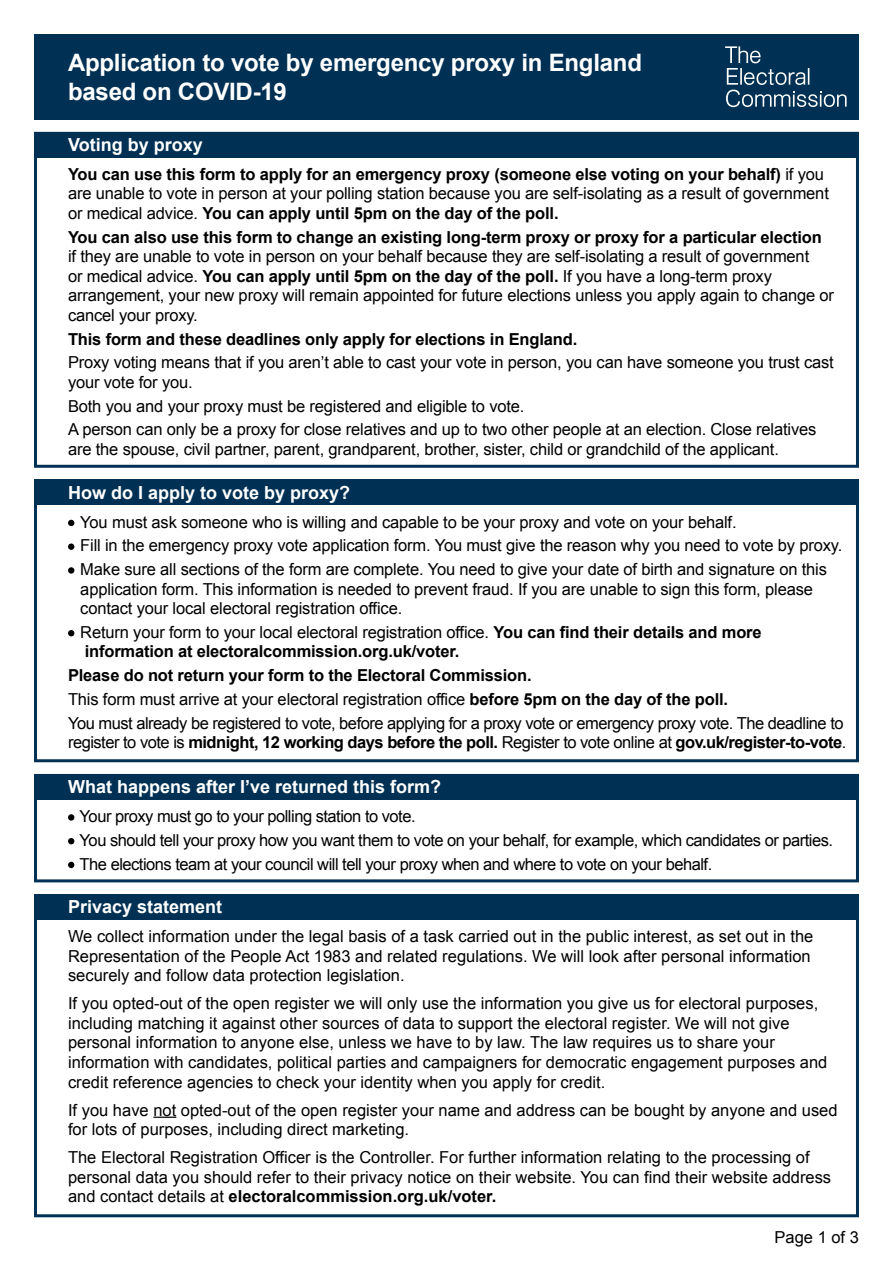
<style>
.page{position:relative;width:893px;height:1263px;background:#fff}
.page>*{position:absolute;margin:0;border:0;box-sizing:border-box;transform-origin:0 0}
.t1{font:700 24px/28.8px "Arial";letter-spacing:-.01em;color:#fff}
.t2{font:700 18px "Arial";color:#fff}
.t3{font:16.5px/19.5px "Arial";letter-spacing:-.01em;color:#000}
.t4{font:16.5px/23.7px "Arial";letter-spacing:-.03em;color:#000}
.t5{font:700 16.5px/19.5px "Arial";letter-spacing:-.01em;color:#000}
.t6{font:700 16.5px "Arial";letter-spacing:-.03em;color:#000}
.s1{font-weight:700}
.s2{font-weight:400}
</style>
<div class="page">
<div style="left:34px;top:34px;width:825px;height:85px;background:#003154"></div>
<div style="left:34px;top:132px;width:825px;height:25px;background:#003154"></div>
<div style="left:34px;top:894px;width:825px;height:323px;border:3px solid #003154"></div>
<div style="left:34px;top:774px;width:825px;height:108px;border:3px solid #003154"></div>
<svg style="left:725px;top:46px;width:122px;height:61px"></svg>
<div style="left:34px;top:132px;width:825px;height:336px;border:3px solid #003154"></div>
<div style="left:34px;top:479px;width:825px;height:283px;border:3px solid #003154"></div>
<hr style="left:153px;top:1116px;width:23px;height:2px;background:#000">
<div style="left:34px;top:479px;width:825px;height:26px;background:#003154"></div>
<svg style="left:68px;top:520px;width:6px;height:6px"></svg>
<div style="left:68px;top:543px;width:6px;height:7px;background:#000;border-radius:50%"></div>
<div style="left:68px;top:567px;width:6px;height:7px;background:#000;border-radius:50%"></div>
<svg style="left:68px;top:630px;width:6px;height:6px"></svg>
<div style="left:34px;top:774px;width:825px;height:25px;background:#003154"></div>
<div style="left:68px;top:814px;width:6px;height:7px;background:#000;border-radius:50%"></div>
<svg style="left:68px;top:838px;width:6px;height:6px"></svg>
<svg style="left:68px;top:862px;width:6px;height:6px"></svg>
<div style="left:34px;top:894px;width:825px;height:25px;background:#003154"></div>
<h1 class="t1" style="left:68px;top:49px;width:575px">Application to vote by emergency proxy in England based on COVID-19</h1>
<h2 class="t2" style="left:68px;top:133px;width:136px">Voting by proxy</h2>
<p class="t3" style="left:68px;top:165px;width:762px"><span class="s1">You can use this form to apply for an emergency proxy (someone else voting on your behalf)</span> if you are unable to vote in person at your polling station because you are self-isolating as a result of government or medical advice. <span class="s1">You can apply until 5pm on the day of the poll.</span></p>
<h3 class="t5" style="left:68px;top:228px;width:755px">You can also use this form to change an existing long-term proxy or proxy for a particular election</h3>
<p class="t3" style="left:68px;top:247px;width:767px">if they are unable to vote in person on your behalf because they are self-isolating a result of government<br>or medical advice. <span class="s1">You can apply until 5pm on the day of the poll.</span> If you have a long-term proxy arrangement, your new proxy will remain appointed for future elections unless you apply again to change or cancel your proxy.</p>
<h3 class="t5" style="left:68px;top:329px;width:511px">This form and these deadlines only apply for elections in England.</h3>
<p class="t3" style="left:68px;top:353px;width:767px">Proxy voting means that if you aren’t able to cast your vote in person, you can have someone you trust cast your vote for you.</p>
<p class="t3" style="left:68px;top:396px;width:458px">Both you and your proxy must be registered and eligible to vote.</p>
<p class="t3" style="left:68px;top:420px;width:750px">A person can only be a proxy for close relatives and up to two other people at an election. Close relatives are the spouse, civil partner, parent, grandparent, brother, sister, child or grandchild of the applicant.</p>
<h2 class="t2" style="left:68px;top:480px;width:284px">How do I apply to vote by proxy?</h2>
<p class="t3" style="left:80px;top:512px;width:658px">You must ask someone who is willing and capable to be your proxy and vote on your behalf.</p>
<p class="t3" style="left:80px;top:536px;width:763px">Fill in the emergency proxy vote application form. You must give the reason why you need to vote by proxy.</p>
<p class="t3" style="left:80px;top:560px;width:748px">Make sure all sections of the form are complete. You need to give your date of birth and signature on this application form. This information is needed to prevent fraud. If you are unable to sign this form, please contact your local electoral registration office.</p>
<p class="t5" style="left:80px;top:623px;width:683px"><span class="s2">Return your form to your local electoral registration office.</span> You can find their details and more information at electoralcommission.org.uk/voter.</p>
<h3 class="t5" style="left:68px;top:666px;width:465px">Please do not return your form to the Electoral Commission.</h3>
<p class="t4" style="left:68px;top:687px;width:777px">This form must arrive at your electoral registration office <span class="s1">before 5pm on the day of the poll.<br></span>You must already be registered to vote, before applying for a proxy vote or emergency proxy vote. The deadline to</p>
<p class="t6" style="left:68px;top:731px;width:780px"><span class="s2">register to vote is</span> midnight, 12 working days before the poll. <span class="s2">Register to vote online at</span> gov.uk/register-to-vote<span class="s2">.</span></p>
<h2 class="t2" style="left:68px;top:775px;width:375px">What happens after I’ve returned this form?</h2>
<p class="t4" style="left:80px;top:805px;width:337px">Your proxy must go to your polling station to vote.</p>
<p class="t4" style="left:80px;top:828px;width:755px">You should tell your proxy how you want them to vote on your behalf, for example, which candidates or parties.</p>
<p class="t4" style="left:80px;top:852px;width:634px">The elections team at your council will tell your proxy when and where to vote on your behalf.</p>
<h2 class="t2" style="left:68px;top:895px;width:156px">Privacy statement</h2>
<p class="t3" style="left:68px;top:927px;width:747px">We collect information under the legal basis of a task carried out in the public interest, as set out in the<br>Representation of the People Act 1983 and related regulations. We will look after personal information securely and follow data protection legislation.</p>
<p class="t3" style="left:68px;top:994px;width:761px">If you opted-out of the open register we will only use the information you give us for electoral purposes, including matching it against other sources of data to support the electoral register. We will not give personal information to anyone else, unless we have to by law. The law requires us to share your information with candidates, political parties and campaigners for democratic engagement purposes and credit reference agencies to check your identity when you apply for credit.</p>
<p class="t3" style="left:68px;top:1100px;width:771px">If you have not opted-out of the open register your name and address can be bought by anyone and used for lots of purposes, including direct marketing.</p>
<p class="t3" style="left:68px;top:1147px;width:765px">The Electoral Registration Officer is the Controller. For further information relating to the processing of personal data you should refer to their privacy notice on their website. You can find their website address and contact details at <span class="s1">electoralcommission.org.uk/voter.</span></p>
<p class="t3" style="left:774px;top:1228px;width:86px">Page 1 of 3</p>
</div>
